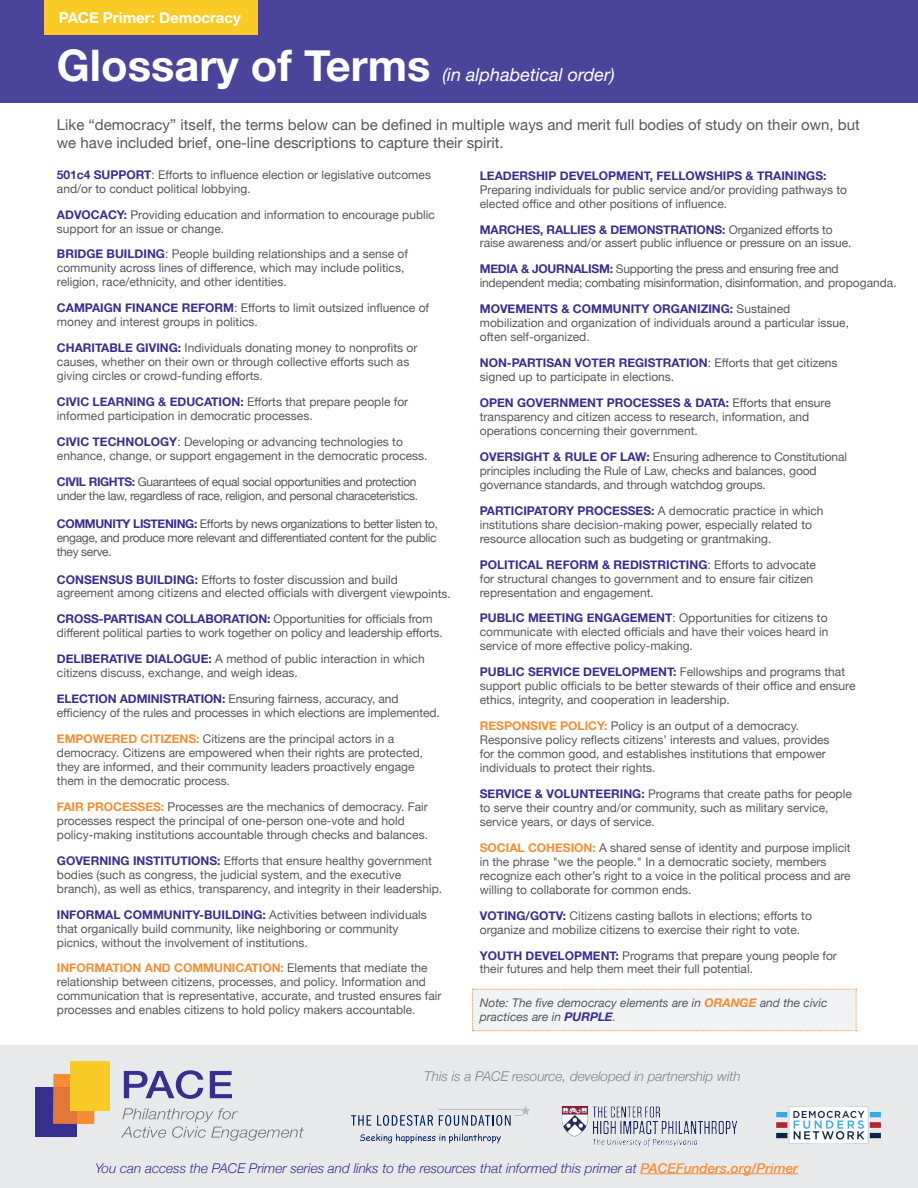
<style>
.page{position:relative;width:918px;height:1188px;background:#fff}
.page>*{position:absolute;margin:0;border:0;box-sizing:border-box;transform-origin:0 0}
.t1{font:700 43.5px "Helvetica Neue";color:#fff}
.t2{font:italic 18px "Helvetica Neue";color:#fff}
.t3{font:15px/18px "Helvetica Neue";color:#57585a}
.h2{font:700 15px "Helvetica Neue";color:#fff}
.t4{font:italic 300 13.5px "Helvetica Neue";color:#372f90}
.t5{font:italic 300 13.5px "Helvetica Neue";color:#808285}
.t6{font:12px/14px "Helvetica Neue";color:#57585a}
.t7{font:12px/14px "Helvetica Neue";letter-spacing:-.03em;color:#57585a}
.t8{font:12px/14px "Helvetica Neue";letter-spacing:-.02em;color:#57585a}
.t9{font:italic 12px/14px "Helvetica Neue";color:#57585a}
.s1{font-weight:700;color:#372f90}
.s2{font-weight:700;color:#f68d34}
.s3{font-weight:500;color:#f68d34}
</style>
<div class="page">
<div style="left:472px;top:989px;width:385px;height:42px;background:#f2f3f4"></div>
<div style="left:0;top:1045px;width:918px;height:143px;background:#e6e7e9"></div>
<div style="left:36px;top:1087px;width:41px;height:50px;background:#372f90"></div>
<svg style="left:53px;top:1074px;width:41px;height:50px"></svg>
<svg style="left:124px;top:1070px;width:79px;height:29px"></svg>
<svg style="left:210px;top:1071px;width:22px;height:27px"></svg>
<svg style="left:121px;top:1108px;width:183px;height:33px"></svg>
<div style="left:71px;top:1061px;width:39px;height:50px;background:#faca27"></div>
<hr style="left:640px;top:1173px;width:158px;height:1px;background:#f68d34">
<svg style="left:351px;top:1115px;width:20px;height:11px"></svg>
<svg style="left:377px;top:1115px;width:56px;height:11px"></svg>
<hr style="left:438px;top:1109px;width:83px;height:1px;background:#b6bcbd">
<svg style="left:439px;top:1106px;width:91px;height:20px"></svg>
<svg style="left:360px;top:1134px;width:141px;height:9px"></svg>
<img style="left:561px;top:1106px;width:176px;height:41px">
<img style="left:776px;top:1106px;width:105px;height:38px">
<div style="left:0;top:0;width:918px;height:102px;background:#4b449b"></div>
<div style="left:44px;top:0;width:214px;height:34px;background:#faca27"></div>
<p class="h2" style="left:59px;top:6px;width:184px">PACE Primer: Democracy</p>
<p class="t1" style="left:57px;top:31px;width:375px">Glossary of Terms</p>
<p class="t2" style="left:443px;top:62px;width:174px">(in alphabetical order)</p>
<p class="t3" style="left:57px;top:116px;width:804px">Like “democracy” itself, the terms below can be defined in multiple ways and merit full bodies of study on their own, but we have included brief, one-line descriptions to capture their spirit.</p>
<p class="t6" style="left:57px;top:168px;width:376px"><span class="s1">501c4 SUPPORT</span>: Efforts to influence election or legislative outcomes and/or to conduct political lobbying.</p>
<p class="t6" style="left:57px;top:208px;width:380px"><span class="s1">ADVOCACY:</span> Providing education and information to encourage public support for an issue or change.</p>
<p class="t6" style="left:57px;top:248px;width:353px"><span class="s1">BRIDGE BUILDING</span>: People building relationships and a sense of community across lines of difference, which may include politics, religion, race/ethnicity, and other identities.</p>
<p class="t6" style="left:57px;top:302px;width:374px"><span class="s1">CAMPAIGN FINANCE REFORM</span>: Efforts to limit outsized influence of money and interest groups in politics.</p>
<p class="t6" style="left:57px;top:342px;width:362px"><span class="s1">CHARITABLE GIVING:</span> Individuals donating money to nonprofits or causes, whether on their own or through collective efforts such as giving circles or crowd-funding efforts.</p>
<p class="t6" style="left:57px;top:396px;width:353px"><span class="s1">CIVIC LEARNING &amp; EDUCATION:</span> Efforts that prepare people for informed participation in democratic processes.</p>
<p class="t6" style="left:57px;top:435px;width:372px"><span class="s1">CIVIC TECHNOLOGY</span>: Developing or advancing technologies to enhance, change, or support engagement in the democratic process.</p>
<p class="t7" style="left:57px;top:475px;width:363px"><span class="s1">CIVIL RIGHTS:</span> Guarantees of equal social opportunities and protection under the law, regardless of race, religion, and personal characeteristics.</p>
<p class="t7" style="left:57px;top:517px;width:383px"><span class="s1">COMMUNITY LISTENING:</span> Efforts by news organizations to better listen to, engage, and produce more relevant and differentiated content for the public they serve.</p>
<p class="t6" style="left:57px;top:573px;width:396px"><span class="s1">CONSENSUS BUILDING:</span> Efforts to foster discussion and build agreement among citizens and elected officials with divergent viewpoints.</p>
<p class="t6" style="left:57px;top:613px;width:387px"><span class="s1">CROSS-PARTISAN COLLABORATION:</span> Opportunities for officials from different political parties to work together on policy and leadership efforts.</p>
<p class="t6" style="left:57px;top:653px;width:369px"><span class="s1">DELIBERATIVE DIALOGUE:</span> A method of public interaction in which citizens discuss, exchange, and weigh ideas.</p>
<p class="t6" style="left:57px;top:693px;width:384px"><span class="s1">ELECTION ADMINISTRATION:</span> Ensuring fairness, accuracy, and efficiency of the rules and processes in which elections are implemented.</p>
<p class="t6" style="left:57px;top:733px;width:368px"><span class="s2">EMPOWERED CITIZENS:</span> Citizens are the principal actors in a democracy. Citizens are empowered when their rights are protected, they are informed, and their community leaders proactively engage them in the democratic process.</p>
<p class="t6" style="left:57px;top:800px;width:373px"><span class="s2">FAIR PROCESSES:</span> Processes are the mechanics of democracy. Fair processes respect the principal of one-person one-vote and hold policy-making institutions accountable through checks and balances.</p>
<p class="t6" style="left:57px;top:854px;width:387px"><span class="s1">GOVERNING INSTITUTIONS:</span> Efforts that ensure healthy government bodies (such as congress, the judicial system, and the executive branch), as well as ethics, transparency, and integrity in their leadership.</p>
<p class="t6" style="left:57px;top:908px;width:371px"><span class="s1">INFORMAL COMMUNITY-BUILDING:</span> Activities between individuals that organically build community, like neighboring or community picnics, without the involvement of institutions.</p>
<p class="t6" style="left:57px;top:962px;width:386px"><span class="s2">INFORMATION AND COMMUNICATION:</span> Elements that mediate the relationship between citizens, processes, and policy. Information and communication that is representative, accurate, and trusted ensures fair processes and enables citizens to hold policy makers accountable.</p>
<p class="t6" style="left:480px;top:169px;width:369px"><span class="s1">LEADERSHIP DEVELOPMENT, FELLOWSHIPS &amp; TRAININGS:<br></span>Preparing individuals for public service and/or providing pathways to elected office and other positions of influence.</p>
<p class="t6" style="left:480px;top:223px;width:373px"><span class="s1">MARCHES, RALLIES &amp; DEMONSTRATIONS:</span> Organized efforts to raise awareness and/or assert public influence or pressure on an issue.</p>
<p class="t8" style="left:480px;top:263px;width:418px"><span class="s1">MEDIA &amp; JOURNALISM:</span> Supporting the press and ensuring free and independent media; combating misinformation, disinformation, and propoganda.</p>
<p class="t6" style="left:480px;top:303px;width:371px"><span class="s1">MOVEMENTS &amp; COMMUNITY ORGANIZING:</span> Sustained mobilization and organization of individuals around a particular issue, often self-organized.</p>
<p class="t6" style="left:480px;top:357px;width:359px"><span class="s1">NON-PARTISAN VOTER REGISTRATION</span>: Efforts that get citizens signed up to participate in elections.</p>
<p class="t6" style="left:480px;top:397px;width:353px"><span class="s1">OPEN GOVERNMENT PROCESSES &amp; DATA:</span> Efforts that ensure transparency and citizen access to research, information, and operations concerning their government.</p>
<p class="t6" style="left:480px;top:450px;width:369px"><span class="s1">OVERSIGHT &amp; RULE OF LAW:</span> Ensuring adherence to Constitutional principles including the Rule of Law, checks and balances, good governance standards, and through watchdog groups.</p>
<p class="t6" style="left:480px;top:504px;width:345px"><span class="s1">PARTICIPATORY PROCESSES:</span> A democratic practice in which institutions share decision-making power, especially related to resource allocation such as budgeting or grantmaking.</p>
<p class="t6" style="left:480px;top:558px;width:338px"><span class="s1">POLITICAL REFORM &amp; REDISTRICTING</span>: Efforts to advocate for structural changes to government and to ensure fair citizen representation and engagement.</p>
<p class="t6" style="left:480px;top:612px;width:350px;text-align:justify"><span class="s1">PUBLIC MEETING ENGAGEMENT</span>: Opportunities for citizens to communicate with elected officials and have their voices heard in service of more effective policy-making.</p>
<p class="t6" style="left:480px;top:666px;width:377px"><span class="s1">PUBLIC SERVICE DEVELOPMENT:</span> Fellowships and programs that support public officials to be better stewards of their office and ensure ethics, integrity, and cooperation in leadership.</p>
<p class="t6" style="left:480px;top:720px;width:351px"><span class="s2">RESPONSIVE POLICY:</span> Policy is an output of a democracy.<br>Responsive policy reflects citizens’ interests and values, provides for the common good, and establishes institutions that empower individuals to protect their rights.</p>
<p class="t6" style="left:480px;top:787px;width:374px"><span class="s1">SERVICE &amp; VOLUNTEERING:</span> Programs that create paths for people to serve their country and/or community, such as military service, service years, or days of service.</p>
<p class="t6" style="left:480px;top:841px;width:372px"><span class="s2">SOCIAL COHESION:</span> A shared sense of identity and purpose implicit in the phrase "we the people." In a democratic society, members recognize each other’s right to a voice in the political process and are willing to collaborate for common ends.</p>
<p class="t6" style="left:480px;top:909px;width:334px"><span class="s1">VOTING/GOTV:</span> Citizens casting ballots in elections; efforts to organize and mobilize citizens to exercise their right to vote.</p>
<p class="t6" style="left:480px;top:949px;width:359px"><span class="s1">YOUTH DEVELOPMENT:</span> Programs that prepare young people for their futures and help them meet their full potential.</p>
<p class="t9" style="left:480px;top:996px;width:349px">Note: The five democracy elements are in <span class="s2">ORANGE</span> and the civic practices are in <span class="s1">PURPLE</span>.</p>
<p class="t5" style="left:424px;top:1066px;width:318px">This is a PACE resource, developed in partnership with</p>
<p class="t4" style="left:95px;top:1157px;width:705px">You can access the PACE Primer series and links to the resources that informed this primer at <span class="s3">PACEFunders.org/Primer</span></p>
</div>
